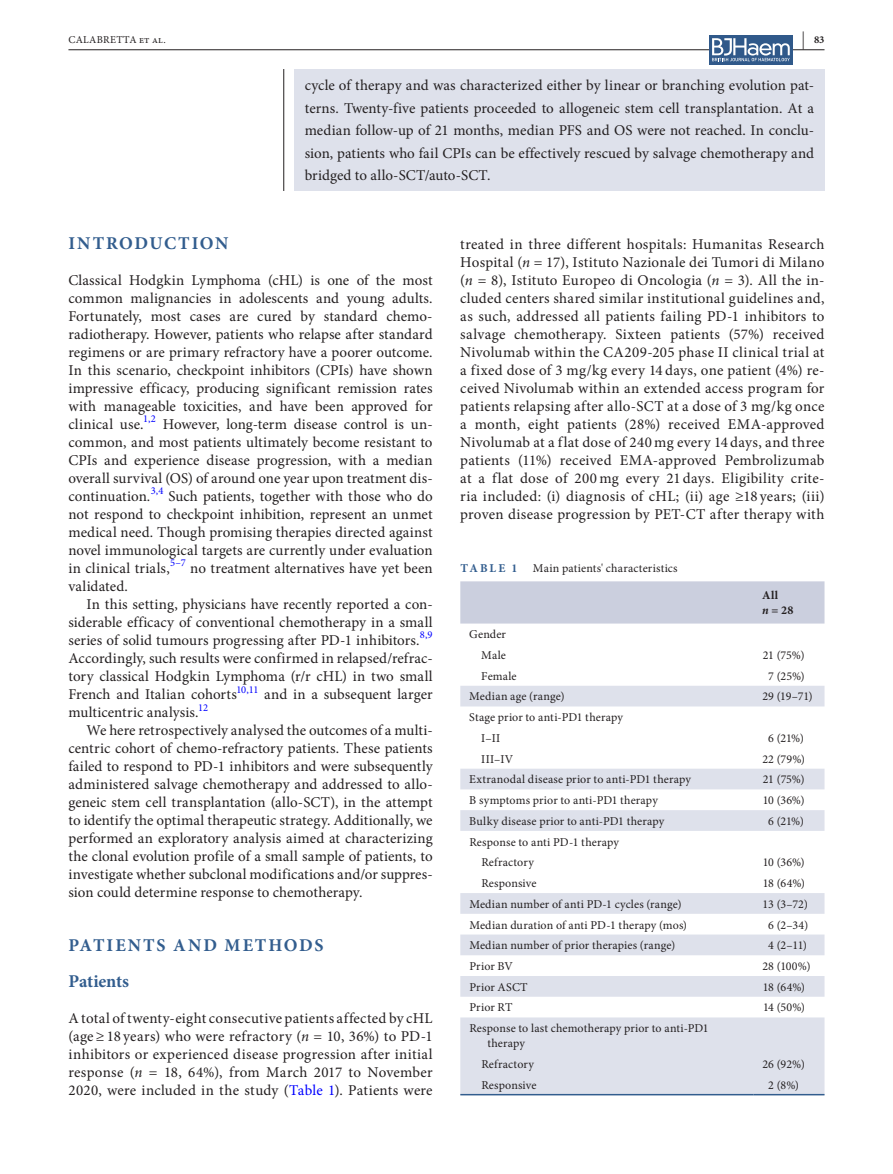
<style>
.page{position:relative;width:893px;height:1174px;background:#fff}
.page>*{position:absolute;margin:0;border:0;box-sizing:border-box;transform-origin:0 0}
.t1{font:700 18px/36px "Minion Pro";letter-spacing:.08em;color:#325d8e}
.t2{font:15px/18px "Minion Pro";letter-spacing:.005em;color:#231f20;text-align:justify}
.t3{font:12px/20.7px "Minion Pro";letter-spacing:.01em;color:#231f20}
.t4{font:700 12px/15px "Minion Pro";color:#231f20}
.t5{font:700 12px "Minion Pro";letter-spacing:.165em;color:#325d8e}
.t6{font:10.5px "Minion Pro";color:#00f}
.t7{font:10.5px "Minion Pro";letter-spacing:.03em;color:#231f20}
.t8{font:700 10.5px "Minion Pro";color:#231f20}
.s1{font-size:18px}
.s2{font-style:italic}
.s3{color:#00f}
</style>
<div class="page">
<hr style="left:68px;top:49px;width:756px;height:1px;background:#231f20">
<div style="left:709px;top:35px;width:83px;height:30px;background:#30598a"></div>
<svg style="left:712px;top:38px;width:78px;height:23px"></svg>
<div style="left:294px;top:69px;width:530px;height:122px;background:#dee1eb"></div>
<hr style="left:283px;top:69px;width:1px;height:122px;background:#231f20">
<div style="left:460px;top:581px;width:364px;height:42px;background:#cbcfde"></div>
<svg style="left:460px;top:686px;width:364px;height:408px"></svg>
<hr style="left:460px;top:1094px;width:293px;height:1px;background:#325d8e">
<hr style="left:753px;top:1094px;width:71px;height:1px;background:#325d8e">
<p class="t7" style="left:68px;top:32px;width:99px">CALABRETTA et al.</p>
<p class="t8" style="left:802px;top:32px;width:24px"><span class="s1">|</span> 83</p>
<p class="t2" style="left:305px;top:74px;width:511px;line-height:22.5px">cycle of therapy and was characterized either by linear or branching evolution pat&shy;terns. Twenty-five patients proceeded to allogeneic stem cell transplantation. At a median follow-up of 21 months, median PFS and OS were not reached. In conclu&shy;sion, patients who fail CPIs can be effectively rescued by salvage chemotherapy and bridged to allo-SCT/auto-SCT.</p>
<p class="t1" style="left:68px;top:225px;width:162px">INTRODUCTION</p>
<p class="t2" style="left:68px;top:271px;width:366px">Classical Hodgkin Lymphoma (cHL) is one of the most common malignancies in adolescents and young adults.<br>Fortunately, most cases are cured by standard chemo&shy;radiotherapy. However, patients who relapse after standard regimens or are primary refractory have a poorer outcome.<br>In this scenario, checkpoint inhibitors (CPIs) have shown impressive efficacy, producing significant remission rates with manageable toxicities, and have been approved for clinical use.</p>
<p class="t6" style="left:143px;top:412px;width:14px">1,2</p>
<p class="t2" style="left:68px;top:415px;width:366px;text-indent:94px">However, long-term disease control is un&shy;common, and most patients ultimately become resistant to CPIs and experience disease progression, with a median overall survival (OS) of around one year upon treatment dis&shy;continuation.</p>
<p class="t6" style="left:151px;top:484px;width:14px">3,4</p>
<p class="t2" style="left:68px;top:487px;width:366px;text-indent:100px">Such patients, together with those who do not respond to checkpoint inhibition, represent an unmet medical need. Though promising therapies directed against novel immunological targets are currently under evaluation in clinical trials,</p>
<p class="t6" style="left:170px;top:556px;width:17px">5–7</p>
<p class="t2" style="left:190px;top:559px;width:244px">no treatment alternatives have yet been</p>
<p class="t2" style="left:68px;top:577px;width:61px">validated.</p>
<p class="t2" style="left:86px;top:595px;width:348px">In this setting, physicians have recently reported a con-</p>
<p class="t2" style="left:68px;top:613px;width:366px">siderable efficacy of conventional chemotherapy in a small</p>
<p class="t2" style="left:68px;top:631px;width:353px">series of solid tumours progressing after PD-1 inhibitors.</p>
<p class="t6" style="left:420px;top:628px;width:14px">8,9</p>
<p class="t2" style="left:68px;top:649px;width:366px">Accordingly, such results were confirmed in relapsed/refrac&shy;tory classical Hodgkin Lymphoma (r/r cHL) in two small French and Italian cohorts</p>
<p class="t6" style="left:236px;top:682px;width:24px">10,11</p>
<p class="t2" style="left:264px;top:685px;width:170px">and in a subsequent larger</p>
<p class="t2" style="left:68px;top:703px;width:132px">multicentric analysis.</p>
<p class="t6" style="left:198px;top:700px;width:12px">12</p>
<p class="t2" style="left:68px;top:721px;width:366px;text-indent:18px">We here retrospectively analysed the outcomes of a multi&shy;centric cohort of chemo-refractory patients. These patients failed to respond to PD-1 inhibitors and were subsequently administered salvage chemotherapy and addressed to allo&shy;geneic stem cell transplantation (allo-SCT), in the attempt to identify the optimal therapeutic strategy. Additionally, we performed an exploratory analysis aimed at characterizing the clonal evolution profile of a small sample of patients, to investigate whether subclonal modifications and/or suppres&shy;sion could determine response to chemotherapy.</p>
<p class="t1" style="left:68px;top:927px;width:257px">PATIENTS AND METHODS<br>Patients</p>
<p class="t2" style="left:68px;top:1009px;width:366px">A total of twenty-eight consecutive patients affected by cHL (age ≥ 18 years) who were refractory (<span class="s2">n</span> = 10, 36%) to PD-1 inhibitors or experienced disease progression after initial response (<span class="s2">n</span> = 18, 64%), from March 2017 to November 2020, were included in the study (<span class="s3">Table 1</span>). Patients were</p>
<p class="t2" style="left:460px;top:235px;width:366px">treated in three different hospitals: Humanitas Research Hospital (<span class="s2">n</span> = 17), Istituto Nazionale dei Tumori di Milano (<span class="s2">n</span> = 8), Istituto Europeo di Oncologia (<span class="s2">n</span> = 3). All the in&shy;cluded centers shared similar institutional guidelines and, as such, addressed all patients failing PD-1 inhibitors to salvage chemotherapy. Sixteen patients (57%) received Nivolumab within the CA209-205 phase II clinical trial at a fixed dose of 3 mg/kg every 14 days, one patient (4%) re&shy;ceived Nivolumab within an extended access program for patients relapsing after allo-SCT at a dose of 3 mg/kg once a month, eight patients (28%) received EMA-approved Nivolumab at a flat dose of 240 mg every 14 days, and three patients (11%) received EMA-approved Pembrolizumab at a flat dose of 200 mg every 21 days. Eligibility crite&shy;ria included: (i) diagnosis of cHL; (ii) age ≥18 years; (iii) proven disease progression by PET-CT after therapy with</p>
<p class="t5" style="left:460px;top:559px;width:59px">TABLE 1</p>
<p class="t3" style="left:533px;top:557px;width:146px">Main patients' characteristics</p>
<p class="t3" style="left:469px;top:624px;width:38px;text-align:right">Gender<br>Male</p>
<p class="t4" style="left:762px;top:588px;width:33px">All<br><span class="s2">n</span> = 28</p>
<p class="t3" style="left:763px;top:645px;width:43px">21 (75%)</p>
<p class="t3" style="left:481px;top:665px;width:37px">Female</p>
<p class="t3" style="left:768px;top:665px;width:38px">7 (25%)</p>
<p class="t3" style="left:469px;top:686px;width:97px">Median age (range)</p>
<p class="t3" style="left:762px;top:686px;width:52px">29 (19–71)</p>
<p class="t3" style="left:481px;top:707px;width:143px;text-indent:-12px">Stage prior to anti-PD1 therapy<br>I–II</p>
<p class="t3" style="left:768px;top:728px;width:37px">6 (21%)</p>
<p class="t3" style="left:481px;top:748px;width:33px">III–IV</p>
<p class="t3" style="left:762px;top:748px;width:44px">22 (79%)</p>
<p class="t3" style="left:469px;top:769px;width:223px">Extranodal disease prior to anti-PD1 therapy</p>
<p class="t3" style="left:763px;top:769px;width:43px">21 (75%)</p>
<p class="t3" style="left:469px;top:790px;width:190px">B symptoms prior to anti-PD1 therapy</p>
<p class="t3" style="left:763px;top:790px;width:43px">10 (36%)</p>
<p class="t3" style="left:469px;top:810px;width:197px">Bulky disease prior to anti-PD1 therapy</p>
<p class="t3" style="left:768px;top:810px;width:37px">6 (21%)</p>
<p class="t3" style="left:481px;top:831px;width:139px;text-indent:-12px">Response to anti PD-1 therapy<br>Refractory</p>
<p class="t3" style="left:763px;top:852px;width:43px">10 (36%)</p>
<p class="t3" style="left:481px;top:873px;width:57px">Responsive</p>
<p class="t3" style="left:763px;top:873px;width:44px">18 (64%)</p>
<p class="t3" style="left:469px;top:893px;width:214px">Median number of anti PD-1 cycles (range)</p>
<p class="t3" style="left:763px;top:893px;width:47px">13 (3–72)</p>
<p class="t3" style="left:469px;top:914px;width:219px">Median duration of anti PD-1 therapy (mos)</p>
<p class="t3" style="left:768px;top:914px;width:41px">6 (2–34)</p>
<p class="t3" style="left:469px;top:935px;width:207px">Median number of prior therapies (range)</p>
<p class="t3" style="left:768px;top:935px;width:40px">4 (2–11)</p>
<p class="t3" style="left:469px;top:956px;width:45px">Prior BV</p>
<p class="t3" style="left:762px;top:956px;width:50px">28 (100%)</p>
<p class="t3" style="left:469px;top:976px;width:60px">Prior ASCT</p>
<p class="t3" style="left:763px;top:976px;width:44px">18 (64%)</p>
<p class="t3" style="left:469px;top:997px;width:45px">Prior RT</p>
<p class="t3" style="left:763px;top:997px;width:43px">14 (50%)</p>
<p class="t3" style="left:487px;top:1021px;width:223px;line-height:15px;text-indent:-18px">Response to last chemotherapy prior to anti-PD1 therapy</p>
<p class="t3" style="left:481px;top:1053px;width:54px">Refractory</p>
<p class="t3" style="left:762px;top:1053px;width:44px">26 (92%)</p>
<p class="t3" style="left:481px;top:1074px;width:57px">Responsive</p>
<p class="t3" style="left:768px;top:1074px;width:32px">2 (8%)</p>
</div>
